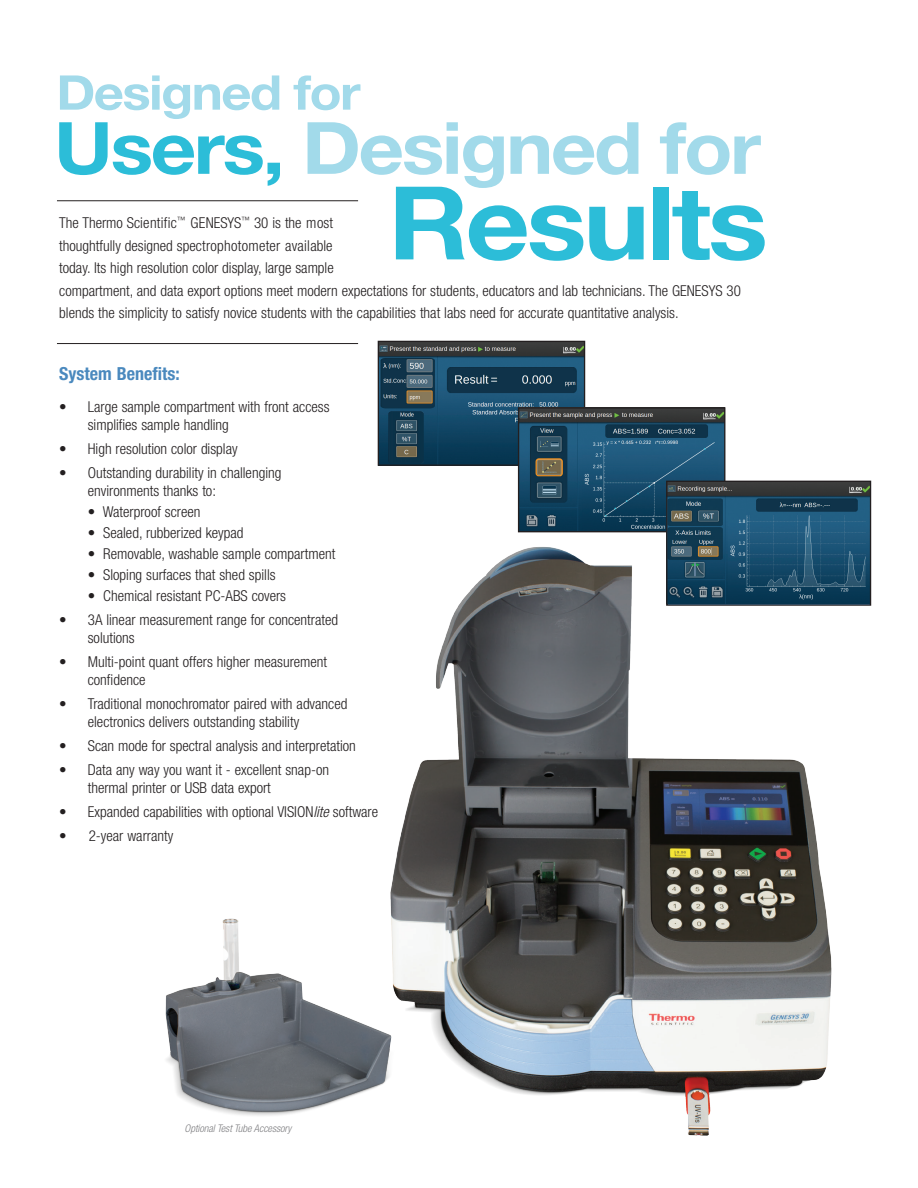
<style>
.page{position:relative;width:918px;height:1188px;background:#fff}
.page>*{position:absolute;margin:0;border:0;box-sizing:border-box;transform-origin:0 0}
.t1{font:700 101.7px "Helvetica Neue LT Std";letter-spacing:-.03em;color:#2cbdd8;scale:1.1 1}
.t2{font:700 72.15px "Helvetica Neue LT Std";letter-spacing:-.03em;color:#a2daea;scale:1.1 1}
.t3{font:700 47.85px "Helvetica Neue LT Std";letter-spacing:-.03em;color:#a2daea;scale:1.1 1}
.t4{font:700 condensed 18px "Helvetica Neue LT Std";color:#4a89be}
.t5{font:300 condensed 15px/18px "Helvetica Neue LT Std";color:#231f20}
.t6{font:italic 300 condensed 10.5px "Helvetica Neue LT Std";letter-spacing:-.005em;color:#808083}
.s1{color:#2cbdd8}
.s2{font-style:italic}
</style>
<div class="page">
<hr style="left:57px;top:343px;width:301px;height:1px;background:#231f20">
<hr style="left:57px;top:200px;width:301px;height:1px;background:#231f20">
<img style="left:390px;top:504px;width:442px;height:632px">
<img style="left:380px;top:343px;width:203px;height:121px">
<div style="left:378px;top:341px;width:207px;height:125px;border:1px solid #231f20"></div>
<img style="left:520px;top:409px;width:203px;height:121px">
<div style="left:518px;top:407px;width:207px;height:125px;border:1px solid #231f20"></div>
<img style="left:668px;top:483px;width:201px;height:121px">
<div style="left:666px;top:481px;width:205px;height:125px;border:1px solid #231f20"></div>
<img style="left:165px;top:897px;width:369px;height:239px">
<h3 class="t3" style="left:56px;top:63px;width:278px">Designed for</h3>
<h2 class="t2" style="left:54px;top:103px;width:644px"><span class="s1">Users,</span> Designed for</h2>
<h1 class="t1" style="left:388px;top:160px;width:347px">Results</h1>
<p class="t5" style="left:59px;top:212px;width:683px;line-height:22.5px">The Thermo Scientific<sup>™</sup> GENESYS<sup>™</sup> 30 is the most<br>thoughtfully designed spectrophotometer available<br>today. Its high resolution color display, large sample<br>compartment, and data export options meet modern expectations for students, educators and lab technicians. The GENESYS 30 blends the simplicity to satisfy novice students with the capabilities that labs need for accurate quantitative analysis.</p>
<p class="t4" style="left:59px;top:363px;width:122px">System Benefits:</p>
<p class="t5" style="left:88px;top:397px;width:243px;text-indent:-28px">• Large sample compartment with front access simplifies sample handling</p>
<p class="t5" style="left:59px;top:439px;width:180px">• High resolution color display</p>
<p class="t5" style="left:88px;top:463px;width:195px;text-indent:-28px">• Outstanding durability in challenging environments thanks to:</p>
<p class="t5" style="left:88px;top:502px;width:114px">• Waterproof screen</p>
<p class="t5" style="left:88px;top:523px;width:157px">• Sealed, rubberized keypad</p>
<p class="t5" style="left:88px;top:544px;width:249px">• Removable, washable sample compartment</p>
<p class="t5" style="left:88px;top:565px;width:189px">• Sloping surfaces that shed spills</p>
<p class="t5" style="left:88px;top:586px;width:200px">• Chemical resistant PC-ABS covers</p>
<p class="t5" style="left:88px;top:610px;width:252px;text-indent:-28px">• 3A linear measurement range for concentrated solutions</p>
<p class="t5" style="left:88px;top:652px;width:241px;text-indent:-29px">• Multi-point quant offers higher measurement confidence</p>
<p class="t5" style="left:88px;top:694px;width:261px;text-indent:-28px">• Traditional monochromator paired with advanced electronics delivers outstanding stability</p>
<p class="t5" style="left:59px;top:736px;width:298px">• Scan mode for spectral analysis and interpretation</p>
<p class="t5" style="left:88px;top:760px;width:243px;text-indent:-28px">• Data any way you want it - excellent snap-on thermal printer or USB data export</p>
<p class="t5" style="left:59px;top:802px;width:320px">• Expanded capabilities with optional VISION<span class="s2">lite</span> software</p>
<p class="t5" style="left:59px;top:826px;width:115px">• 2-year warranty</p>
<p class="t6" style="left:185px;top:1123px;width:108px">Optional Test Tube Accessory</p>
</div>
